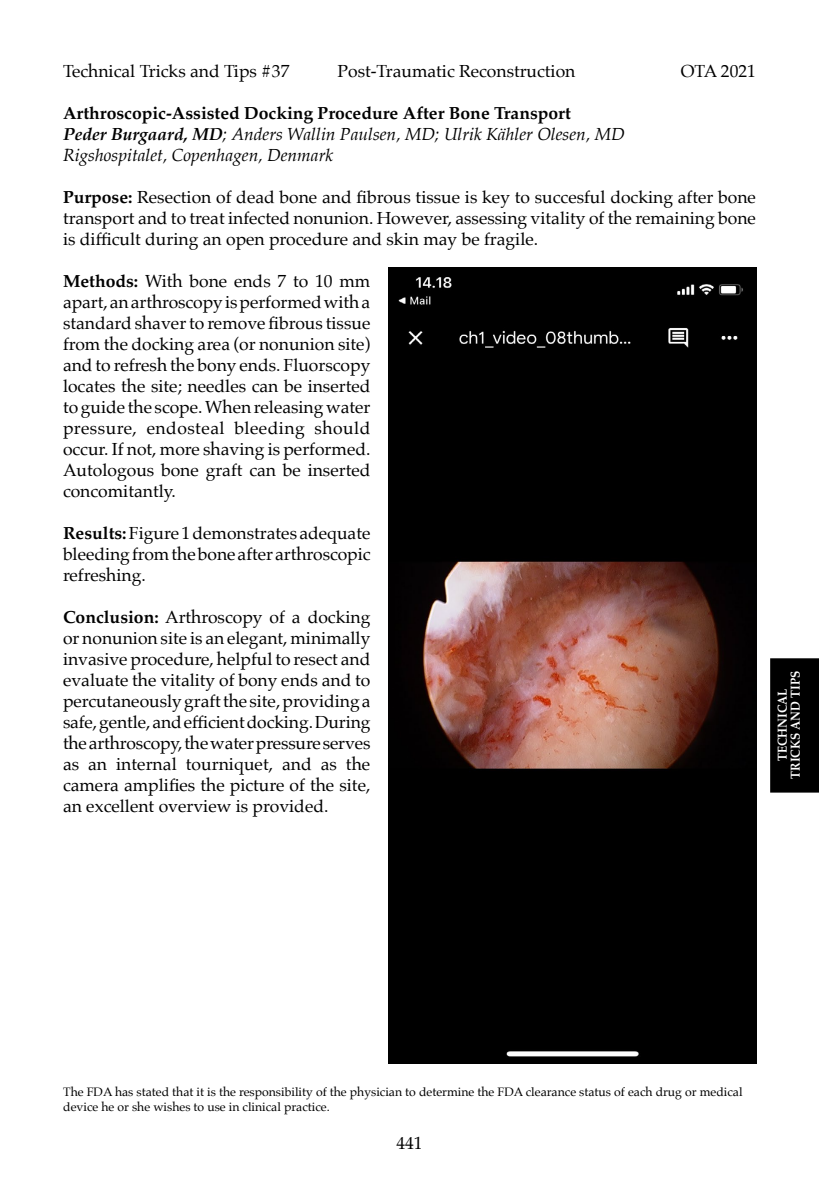
<style>
.page{position:relative;width:819px;height:1197px;background:#fff}
.page>*{position:absolute;margin:0;border:0;box-sizing:border-box;transform-origin:0 0}
.t1{font:17.5px/21px "Palatino";color:#000;text-align:justify}
.t2{font:italic 17.5px "Palatino";color:#000}
.t3{font:700 17.5px "Palatino";color:#000}
.t4{font:700 13.12px "Palatino";color:#fff;scale:.9 1}
.t5{font:12.25px/14.9px "Palatino";color:#000}
.s1{font-weight:700}
</style>
<div class="page">
<div style="left:770px;top:658px;width:49px;height:135px;background:#000"></div>
<img style="left:389px;top:268px;width:367px;height:795px">
<p class="t1" style="left:63px;top:61px;width:228px">Technical Tricks and Tips #37</p>
<p class="t1" style="left:338px;top:61px;width:239px">Post-Traumatic Reconstruction</p>
<p class="t1" style="left:681px;top:61px;width:77px">OTA 2021</p>
<p class="t3" style="left:63px;top:99px;width:509px">Arthroscopic-Assisted Docking Procedure After Bone Transport</p>
<p class="t2" style="left:63px;top:120px;width:563px"><span class="s1">Peder Burgaard, MD</span>; Anders Wallin Paulsen, MD; Ulrik Kähler Olesen, MD</p>
<p class="t2" style="left:63px;top:141px;width:272px">Rigshospitalet, Copenhagen, Denmark</p>
<p class="t1" style="left:63px;top:187px;width:695px"><span class="s1">Purpose:</span> Resection of dead bone and fibrous tissue is key to succesful docking after bone transport and to treat infected nonunion. However, assessing vitality of the remaining bone is difficult during an open procedure and skin may be fragile.</p>
<p class="t1" style="left:63px;top:270px;width:309px"><span class="s1">Methods:</span> With bone ends 7 to 10 mm apart, an arthroscopy is performed with a standard shaver to remove fibrous tissue from the docking area (or nonunion site) and to refresh the bony ends. Fluorscopy locates the site; needles can be inserted to guide the scope. When releasing water pressure, endosteal bleeding should occur. If not, more shaving is performed.<br>Autologous bone graft can be inserted concomitantly.</p>
<p class="t1" style="left:63px;top:522px;width:309px"><span class="s1">Results:</span>Figure 1 demonstrates adequate bleeding from the bone after arthroscopic refreshing.</p>
<p class="t1" style="left:63px;top:606px;width:309px"><span class="s1">Conclusion:</span> Arthroscopy of a docking or nonunion site is an elegant, minimally invasive procedure, helpful to resect and evaluate the vitality of bony ends and to percutaneously graft the site, providing a safe,gentle,andefficientdocking. During the arthroscopy, the water pressure serves as an internal tourniquet, and as the camera amplifies the picture of the site, an excellent overview is provided.</p>
<p class="t4" style="left:784px;top:779px;width:121px;rotate:-90deg">TRICKS AND TIPS</p>
<p class="t4" style="left:771px;top:761px;width:82px;rotate:-90deg">TECHNICAL</p>
<p class="t5" style="left:63px;top:1084px;width:681px">The FDA has stated that it is the responsibility of the physician to determine the FDA clearance status of each drug or medical device he or she wishes to use in clinical practice.</p>
<p class="t1" style="left:396px;top:1133px;width:28px">441</p>
</div>
